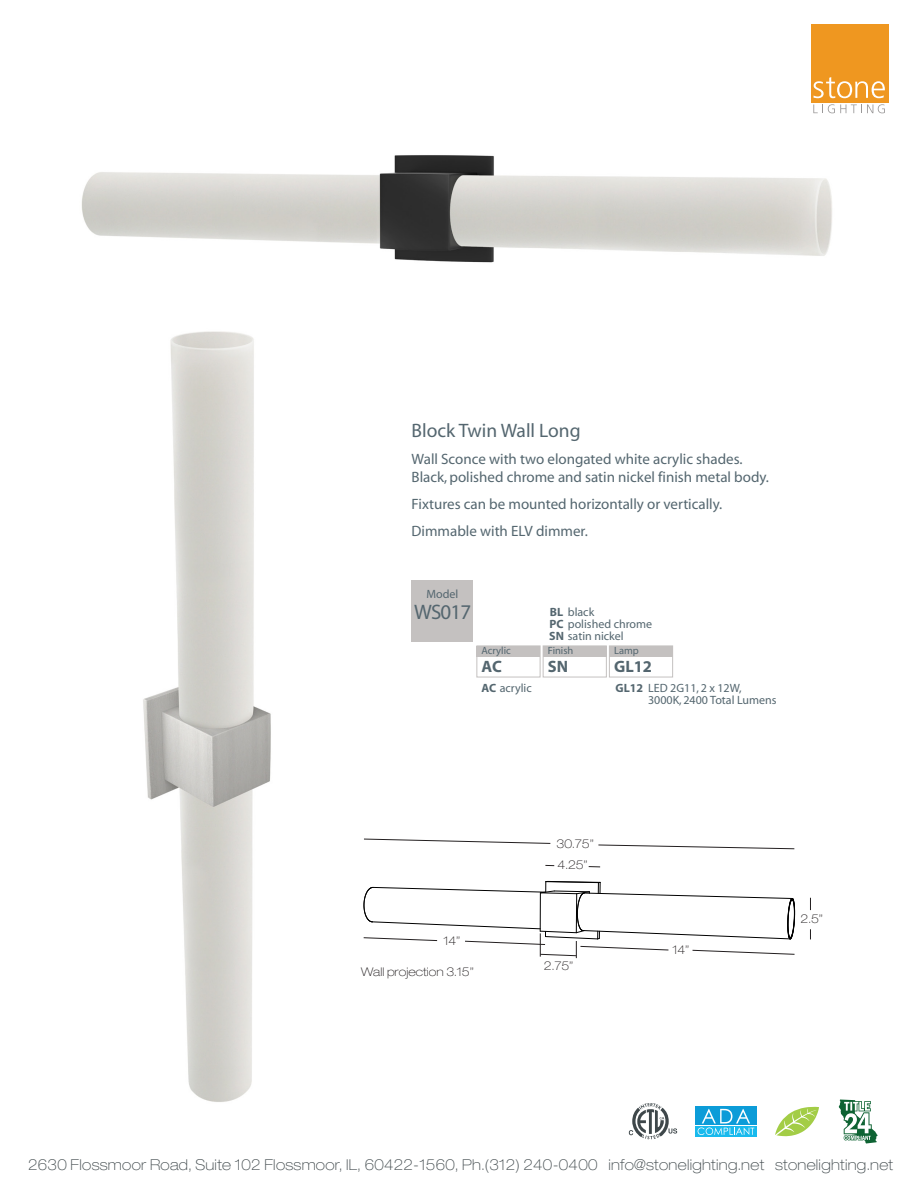
<style>
.page{position:relative;width:918px;height:1188px;background:#fff}
.page>*{position:absolute;margin:0;border:0;box-sizing:border-box;transform-origin:0 0}
.t1{font:21px "Myriad";letter-spacing:-.04em;color:#54666f}
.t2{font:19.5px "Myriad";color:#54666f}
.t3{font:700 16.5px "Myriad";color:#54666f}
.t4{font:15px/18px "Myriad";color:#54666f}
.t5{font:100 expanded 15px "Helvetica Neue LT Std";letter-spacing:.02em;color:#3f484b}
.t6{font:12px/12px "Myriad";color:#54666f}
.t7{font:100 expanded 12px "Helvetica Neue LT Std";color:#231f20}
.t8{font:10.5px "Myriad";color:#54666f}
.s1{font-weight:700}
</style>
<div class="page">
<img style="left:143px;top:331px;width:128px;height:771px">
<svg style="left:629px;top:1103px;width:48px;height:36px"></svg>
<div style="left:695px;top:1107px;width:62px;height:18px;background:#0c9cd8"></div>
<svg style="left:695px;top:1126px;width:62px;height:10px"></svg>
<svg style="left:698px;top:1109px;width:56px;height:26px"></svg>
<svg style="left:775px;top:1107px;width:44px;height:29px"></svg>
<svg style="left:839px;top:1100px;width:39px;height:44px"></svg>
<div style="left:476px;top:646px;width:64px;height:31px;border:1px solid #c4c1c0"></div>
<div style="left:543px;top:646px;width:64px;height:31px;border:1px solid #c4c1c0"></div>
<div style="left:609px;top:646px;width:64px;height:31px;border:1px solid #c4c1c0"></div>
<div style="left:543px;top:646px;width:63px;height:10px;background:#c4c1c0"></div>
<div style="left:609px;top:646px;width:64px;height:10px;background:#c4c1c0"></div>
<div style="left:477px;top:646px;width:63px;height:10px;background:#c4c1c0"></div>
<div style="left:412px;top:581px;width:61px;height:61px;background:#c4c1c0"></div>
<svg style="left:813px;top:104px;width:72px;height:9px"></svg>
<div style="left:811px;top:24px;width:78px;height:78px;background:#ef9720"></div>
<svg style="left:813px;top:77px;width:72px;height:21px"></svg>
<svg style="left:810px;top:898px;width:1px;height:12px"></svg>
<svg style="left:364px;top:839px;width:187px;height:5px"></svg>
<svg style="left:598px;top:844px;width:197px;height:5px"></svg>
<img style="left:81px;top:155px;width:751px;height:108px">
<svg style="left:363px;top:881px;width:432px;height:77px"></svg>
<h2 class="t2" style="left:412px;top:421px;width:171px">Block Twin Wall Long</h2>
<p class="t4" style="left:412px;top:451px;width:359px">Wall Sconce with two elongated white acrylic shades.<br>Black, polished chrome and satin nickel finish metal body.</p>
<p class="t4" style="left:412px;top:491px;width:312px;line-height:27px">Fixtures can be mounted horizontally or vertically.<br>Dimmable with ELV dimmer.</p>
<p class="t6" style="left:426px;top:588px;width:33px">Model</p>
<h1 class="t1" style="left:414px;top:601px;width:59px">WS017</h1>
<p class="t8" style="left:482px;top:645px;width:31px">Acrylic</p>
<p class="t3" style="left:482px;top:658px;width:22px">AC</p>
<p class="t6" style="left:482px;top:682px;width:52px"><span class="s1">AC</span> acrylic</p>
<p class="t6" style="left:549px;top:606px;width:104px"><span class="s1">BL</span> black<br><span class="s1">PC</span> polished chrome<br><span class="s1">SN</span> satin nickel</p>
<p class="t8" style="left:548px;top:645px;width:27px">Finish</p>
<p class="t8" style="left:614px;top:645px;width:26px">Lamp</p>
<p class="t3" style="left:614px;top:658px;width:39px">GL12</p>
<p class="t3" style="left:548px;top:658px;width:22px">SN</p>
<p class="t6" style="left:648px;top:682px;width:130px;text-indent:-33px"><span class="s1">GL12</span> LED 2G11, 2 x 12W,<br>3000K, 2400 Total Lumens</p>
<p class="t7" style="left:443px;top:934px;width:19px">14”</p>
<p class="t7" style="left:361px;top:965px;width:114px">Wall projection 3.15”</p>
<p class="t7" style="left:557px;top:836px;width:39px">30.75”</p>
<p class="t7" style="left:558px;top:858px;width:32px">4.25”</p>
<p class="t7" style="left:544px;top:958px;width:31px">2.75”</p>
<p class="t7" style="left:672px;top:942px;width:19px">14”</p>
<p class="t7" style="left:801px;top:911px;width:24px">2.5”</p>
<p class="t5" style="left:28px;top:1155px;width:866px">2630 Flossmoor Road, Suite 102 Flossmoor, IL, 60422-1560, Ph.(312) 240-0400 info@stonelighting.net stonelighting.net</p>
</div>
